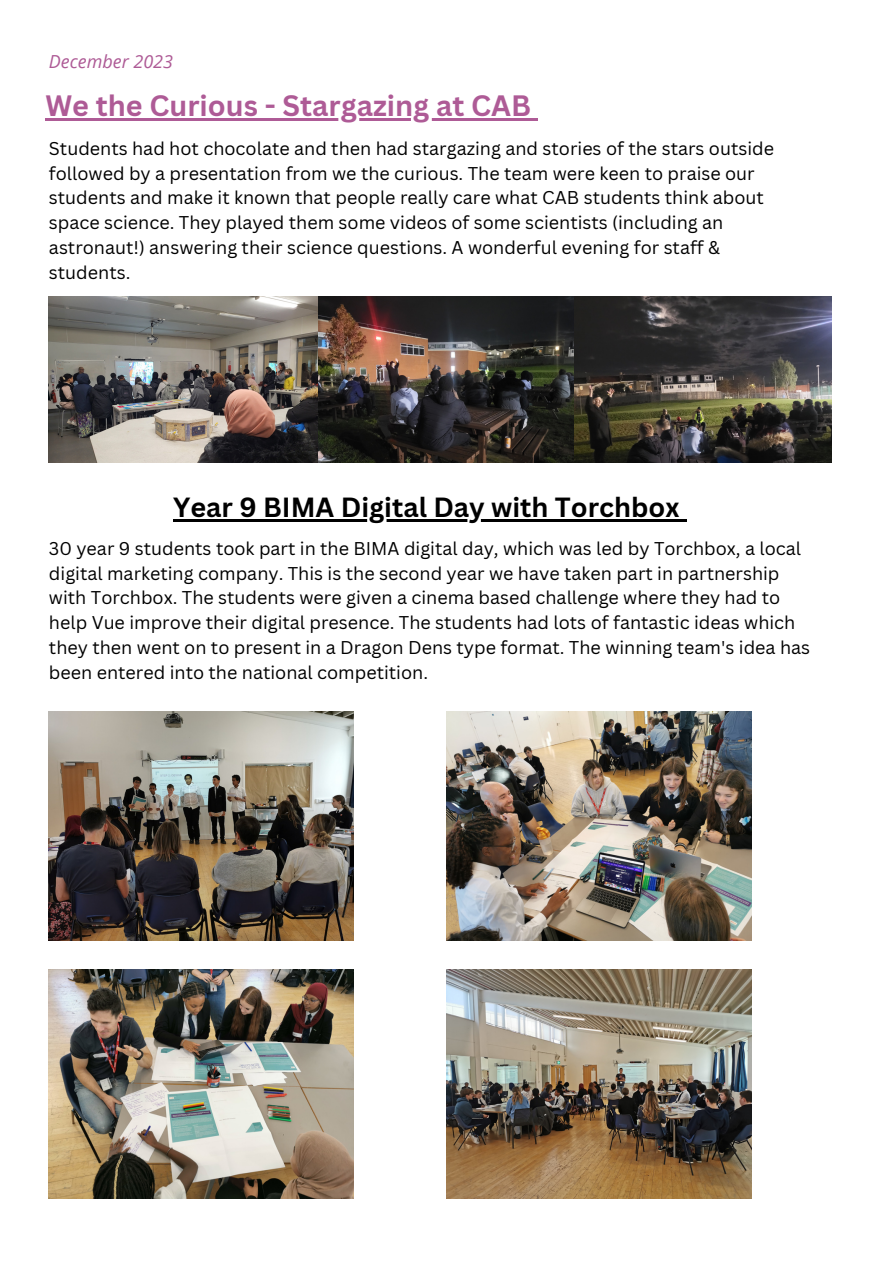
<style>
.page{position:relative;width:893px;height:1264px;background:#fff}
.page>*{position:absolute;margin:0;border:0;box-sizing:border-box;transform-origin:0 0}
.t1{font:700 28.65px "Canva Sans";color:#ae5b96}
.t2{font:700 27px "Canva Sans";color:#000}
.t3{font:18px/24.8px "Canva Sans";color:#000}
.t4{font:italic 18px "Open Sans";color:#ae5b96}
</style>
<div class="page">
<img style="left:49px;top:297px;width:782px;height:165px">
<img style="left:49px;top:711px;width:305px;height:229px">
<img style="left:446px;top:711px;width:305px;height:229px">
<img style="left:49px;top:969px;width:305px;height:228px">
<img style="left:446px;top:969px;width:305px;height:228px">
<hr style="left:45px;top:118px;width:486px;height:2px;background:#ae5b96">
<svg style="left:531px;top:118px;width:7px;height:2px"></svg>
<hr style="left:173px;top:519px;width:506px;height:2px;background:#000">
<svg style="left:679px;top:519px;width:7px;height:2px"></svg>
<p class="t4" style="left:49px;top:49px;width:126px">December 2023</p>
<p class="t1" style="left:45px;top:85px;width:487px">We the Curious - Stargazing at CAB</p>
<p class="t3" style="left:49px;top:136px;width:726px">Students had hot chocolate and then had stargazing and stories of the stars outside followed by a presentation from we the curious. The team were keen to praise our students and make it known that people really care what CAB students think about space science. They played them some videos of some scientists (including an astronaut!) answering their science questions. A wonderful evening for staff &amp; students.</p>
<p class="t2" style="left:173px;top:488px;width:507px">Year 9 BIMA Digital Day with Torchbox</p>
<p class="t3" style="left:49px;top:535px;width:762px">30 year 9 students took part in the BIMA digital day, which was led by Torchbox, a local digital marketing company. This is the second year we have taken part in partnership with Torchbox. The students were given a cinema based challenge where they had to help Vue improve their digital presence. The students had lots of fantastic ideas which they then went on to present in a Dragon Dens type format. The winning team's idea has been entered into the national competition.</p>
</div>
